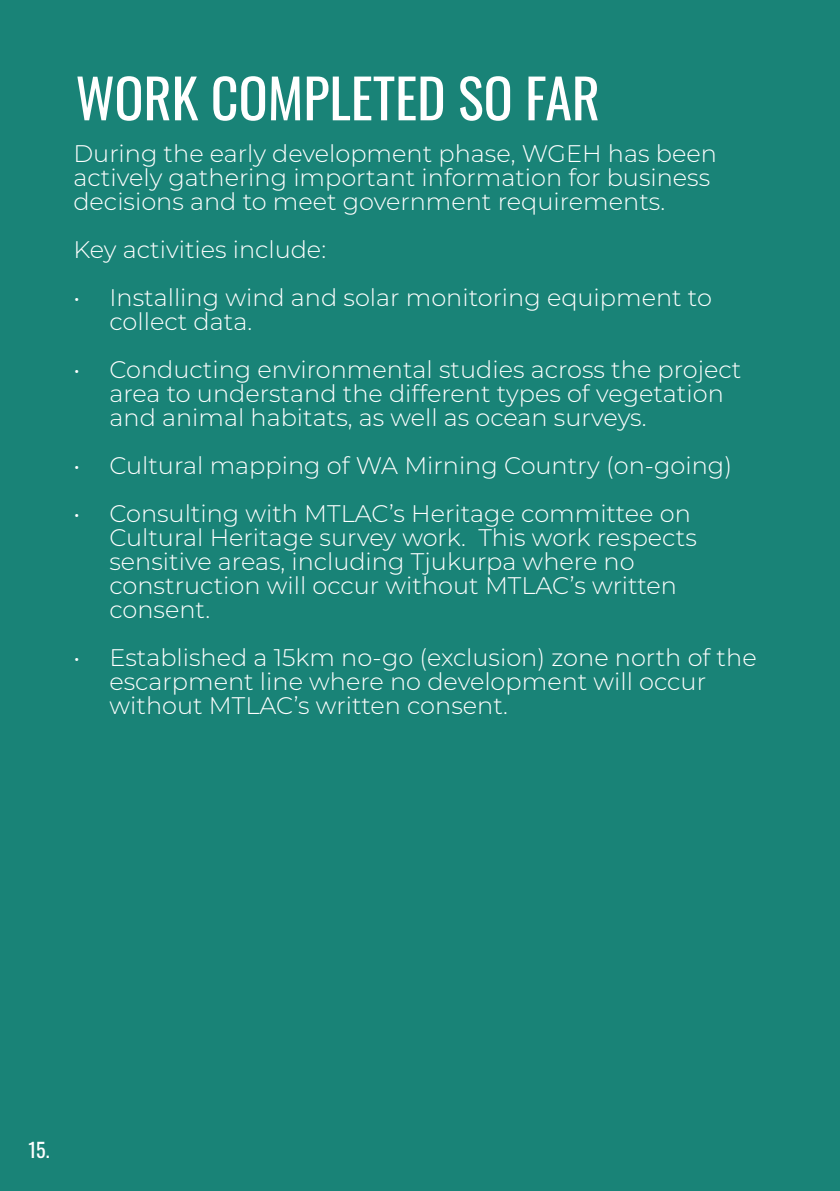
<style>
.page{position:relative;width:840px;height:1191px;background:#fff}
.page>*{position:absolute;margin:0;border:0;box-sizing:border-box;transform-origin:0 0}
.t1{font:54px "Oswald";color:#fff}
.t2{font:300 24px/24px "Montserrat";color:#fff}
.t3{font:20px "Oswald";color:#fff}
</style>
<div class="page">
<div style="left:0;top:0;width:839px;height:1191px;background:#198377"></div>
<p class="t1" style="left:75px;top:50px;width:525px">WORK COMPLETED SO FAR</p>
<p class="t2" style="left:73px;top:140px;width:644px">During the early development phase, WGEH has been actively gathering important information for business decisions and to meet government requirements.</p>
<p class="t2" style="left:73px;top:236px;width:254px">Key activities include:</p>
<p class="t2" style="left:109px;top:284px;width:603px;text-indent:-36px">• Installing wind and solar monitoring equipment to collect data.</p>
<p class="t2" style="left:109px;top:356px;width:633px;text-indent:-36px">• Conducting environmental studies across the project area to understand the different types of vegetation and animal habitats, as well as ocean surveys.</p>
<p class="t2" style="left:73px;top:452px;width:659px">• Cultural mapping of WA Mirning Country (on-going)</p>
<p class="t2" style="left:73px;top:500px;width:618px">• Consulting with MTLAC’s Heritage committee on</p>
<p class="t2" style="left:109px;top:524px;width:588px">Cultural Heritage survey work. This work respects</p>
<p class="t2" style="left:109px;top:548px;width:526px">sensitive areas, including Tjukurpa where no</p>
<p class="t2" style="left:109px;top:572px;width:568px">construction will occur without MTLAC’s written</p>
<p class="t2" style="left:109px;top:596px;width:102px">consent.</p>
<p class="t2" style="left:73px;top:644px;width:684px">• Established a 15km no-go (exclusion) zone north of the</p>
<p class="t2" style="left:109px;top:668px;width:598px">escarpment line where no development will occur without MTLAC’s written consent.</p>
<p class="t3" style="left:28px;top:1131px;width:23px">15.</p>
</div>
